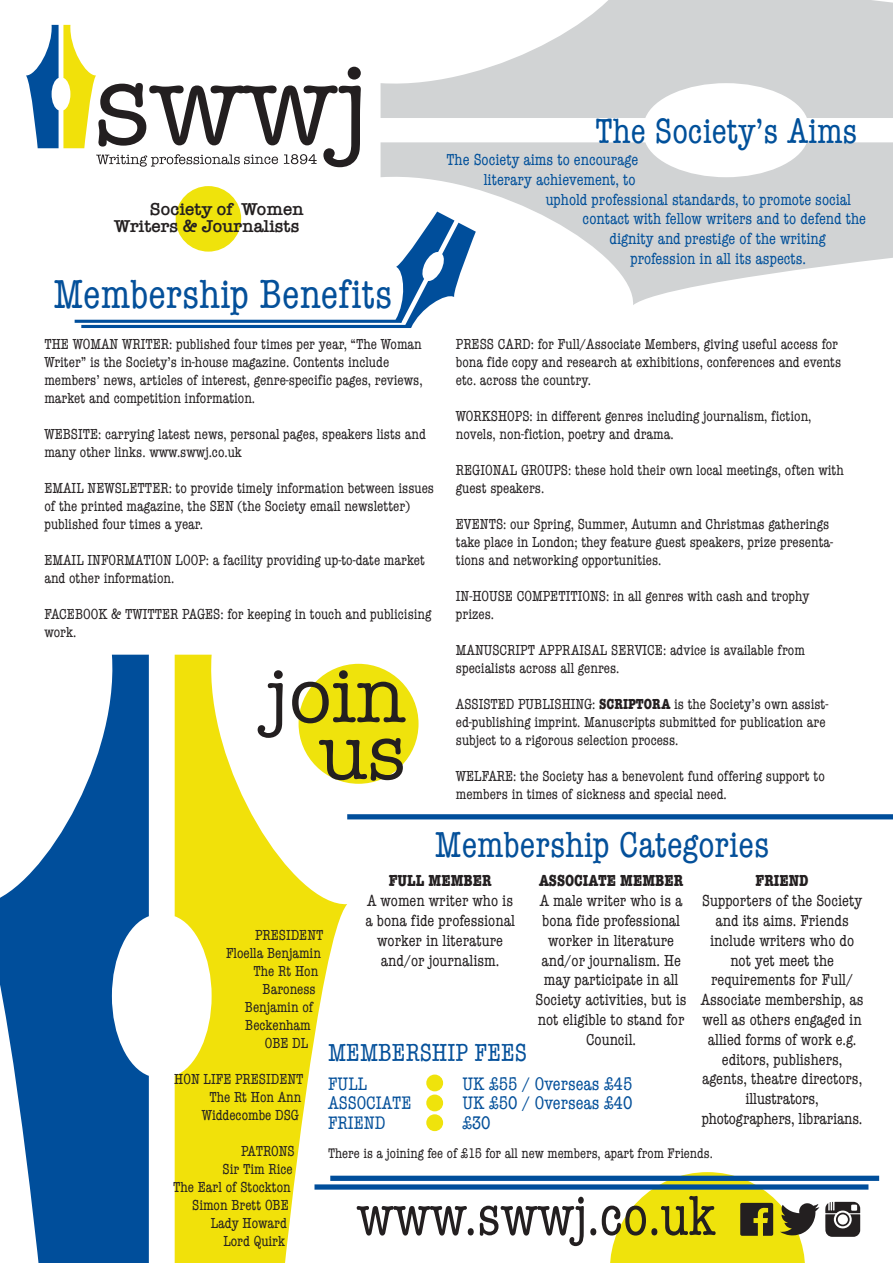
<style>
.page{position:relative;width:893px;height:1263px;background:#fff}
.page>*{position:absolute;margin:0;border:0;box-sizing:border-box;transform-origin:0 0}
.t1{font:78px/56.8px "American Typewriter";color:#231f20;text-align:right}
.t2{font:condensed 58.2px "American Typewriter";color:#231f20}
.t3{font:condensed 42px "American Typewriter";color:#04509a}
.t4{font:condensed 37.5px "American Typewriter";color:#04509a}
.t5{font:condensed 36.3px "American Typewriter";color:#01509a}
.t6{font:condensed 25.5px "American Typewriter";color:#04509a}
.t7{font:condensed 18.75px "American Typewriter";color:#04509a}
.t8{font:600 17.7px/17.2px "American Typewriter";color:#231f20;text-align:right}
.t9{font:condensed 16.5px/19.8px "American Typewriter";color:#231f20;text-align:center}
.t10{font:condensed 16.5px "American Typewriter";color:#01509a}
.t11{font:700 condensed 16.5px "American Typewriter";color:#231f20}
.t12{font:condensed 15px/18px "American Typewriter";color:#231f20}
.t13{font:condensed 14.4px "American Typewriter";color:#231f20}
.s1{font-weight:700}
</style>
<div class="page">
<svg style="left:381px;top:0;width:512px;height:118px;fill:#d1d3d4"></svg>
<svg style="left:381px;top:142px;width:512px;height:163px;fill:#d1d3d4"></svg>
<svg style="left:395px;top:212px;width:81px;height:116px"></svg>
<hr style="left:81px;top:325px;width:330px;height:3px;background:#004e9b">
<hr style="left:75px;top:320px;width:326px;height:3px;background:#004e9b">
<div style="left:426px;top:1074px;width:17px;height:17px;background:#efe30c;border-radius:50%"></div>
<div style="left:426px;top:1094px;width:17px;height:17px;background:#efe30c;border-radius:50%"></div>
<div style="left:426px;top:1114px;width:17px;height:17px;background:#efe30c;border-radius:50%"></div>
<svg style="left:175px;top:655px;width:172px;height:608px;fill:#f1e10a"></svg>
<svg style="left:0;top:655px;width:149px;height:608px;fill:#004e9b"></svg>
<svg style="left:26px;top:25px;width:335px;height:142px"></svg>
<div style="left:176px;top:186px;width:65px;height:66px;background:#efe30c;border-radius:50%"></div>
<div style="left:299px;top:664px;width:120px;height:120px;background:#efe30c;border-radius:50%"></div>
<svg style="left:610px;top:1172px;width:209px;height:91px"></svg>
<svg style="left:825px;top:1202px;width:35px;height:35px"></svg>
<div style="left:347px;top:814px;width:546px;height:5px;background:#004e9b"></div>
<div style="left:314px;top:1184px;width:554px;height:5px;background:#004e9b"></div>
<div style="left:330px;top:1176px;width:549px;height:5px;background:#004e9b"></div>
<p class="t8" style="left:114px;top:200px;width:191px">Society of Women<br>Writers &amp; Journalists</p>
<h3 class="t3" style="left:53px;top:263px;width:341px">Membership Benefits</h3>
<p class="t12" style="left:44px;top:334px;width:380px">THE WOMAN WRITER: published four times per year, “The Woman Writer” is the Society’s in-house magazine. Contents include members’ news, articles of interest, genre-specific pages, reviews, market and competition information.</p>
<p class="t12" style="left:44px;top:424px;width:383px">WEBSITE: carrying latest news, personal pages, speakers lists and many other links. www.swwj.co.uk</p>
<p class="t12" style="left:44px;top:478px;width:391px">EMAIL NEWSLETTER: to provide timely information between issues of the printed magazine, the SEN (the Society email newsletter) published four times a year.</p>
<p class="t12" style="left:44px;top:550px;width:382px">EMAIL INFORMATION LOOP: a facility providing up-to-date market and other information.</p>
<p class="t12" style="left:44px;top:604px;width:388px">FACEBOOK &amp; TWITTER PAGES: for keeping in touch and publicising work.</p>
<h1 class="t1" style="left:266px;top:665px;width:141px">join us</h1>
<h3 class="t5" style="left:595px;top:103px;width:264px">The Society’s Aims</h3>
<p class="t10" style="left:447px;top:147px;width:193px">The Society aims to encourage</p>
<p class="t10" style="left:484px;top:167px;width:153px">literary achievement, to</p>
<p class="t10" style="left:546px;top:187px;width:307px">uphold professional standards, to promote social</p>
<p class="t10" style="left:583px;top:207px;width:285px">contact with fellow writers and to defend the</p>
<p class="t10" style="left:610px;top:226px;width:218px">dignity and prestige of the writing</p>
<p class="t10" style="left:630px;top:246px;width:177px">profession in all its aspects.</p>
<p class="t12" style="left:456px;top:334px;width:387px">PRESS CARD: for Full/Associate Members, giving useful access for bona fide copy and research at exhibitions, conferences and events etc. across the country.</p>
<p class="t12" style="left:456px;top:406px;width:357px">WORKSHOPS: in different genres including journalism, fiction, novels, non-fiction, poetry and drama.</p>
<p class="t12" style="left:456px;top:460px;width:389px">REGIONAL GROUPS: these hold their own local meetings, often with guest speakers.</p>
<p class="t12" style="left:456px;top:514px;width:379px">EVENTS: our Spring, Summer, Autumn and Christmas gatherings take place in London; they feature guest speakers, prize presenta&shy;tions and networking opportunities.</p>
<p class="t12" style="left:456px;top:586px;width:355px">IN-HOUSE COMPETITIONS: in all genres with cash and trophy prizes.</p>
<p class="t12" style="left:456px;top:640px;width:350px">MANUSCRIPT APPRAISAL SERVICE: advice is available from specialists across all genres.</p>
<p class="t12" style="left:456px;top:694px;width:374px">ASSISTED PUBLISHING: <span class="s1">SCRIPTORA</span> is the Society’s own assist&shy;ed-publishing imprint. Manuscripts submitted for publication are subject to a rigorous selection process.</p>
<p class="t12" style="left:456px;top:766px;width:370px">WELFARE: the Society has a benevolent fund offering support to members in times of sickness and special need.</p>
<h3 class="t4" style="left:435px;top:816px;width:336px">Membership Categories</h3>
<p class="t11" style="left:539px;top:868px;width:146px">ASSOCIATE MEMBER</p>
<p class="t9" style="left:536px;top:890px;width:153px">A male writer who is a bona fide professional worker in literature and/or journalism. He may participate in all<br>Society activities, but is not eligible to stand for<br>Council.</p>
<p class="t11" style="left:756px;top:868px;width:55px">FRIEND</p>
<p class="t9" style="left:701px;top:890px;width:164px">Supporters of the Society and its aims. Friends include writers who do not yet meet the requirements for Full/<br>Associate membership, as well as others engaged in allied forms of work e.g. editors, publishers, agents, theatre directors, illustrators, photographers, librarians.</p>
<p class="t13" style="left:328px;top:1142px;width:386px">There is a joining fee of £15 for all new members, apart from Friends.</p>
<p class="t11" style="left:389px;top:868px;width:104px">FULL MEMBER</p>
<p class="t9" style="left:365px;top:890px;width:151px">A women writer who is a bona fide professional worker in literature and/or journalism.</p>
<p class="t12" style="left:255px;top:925px;width:70px">PRESIDENT</p>
<p class="t12" style="left:226px;top:943px;width:96px">Floella Benjamin</p>
<p class="t12" style="left:254px;top:961px;width:66px">The Rt Hon</p>
<p class="t12" style="left:263px;top:979px;width:55px">Baroness</p>
<p class="t12" style="left:245px;top:997px;width:70px">Benjamin of</p>
<p class="t12" style="left:245px;top:1015px;width:67px">Beckenham</p>
<p class="t12" style="left:265px;top:1033px;width:45px">OBE DL</p>
<p class="t12" style="left:174px;top:1069px;width:131px;text-align:right">HON LIFE PRESIDENT<br>The Rt Hon Ann<br>Widdecombe DSG</p>
<p class="t12" style="left:241px;top:1141px;width:55px">PATRONS</p>
<p class="t12" style="left:223px;top:1159px;width:72px">Sir Tim Rice</p>
<p class="t12" style="left:173px;top:1177px;width:119px">The Earl of Stockton</p>
<p class="t12" style="left:192px;top:1195px;width:98px">Simon Brett OBE</p>
<p class="t12" style="left:211px;top:1213px;width:78px">Lady Howard</p>
<p class="t12" style="left:223px;top:1231px;width:63px">Lord Quirk</p>
<h3 class="t6" style="left:328px;top:1034px;width:200px">MEMBERSHIP FEES</h3>
<p class="t7" style="left:328px;top:1069px;width:41px">FULL</p>
<p class="t7" style="left:462px;top:1069px;width:171px">UK £55 / Overseas £45</p>
<p class="t7" style="left:328px;top:1089px;width:85px">ASSOCIATE</p>
<p class="t7" style="left:462px;top:1089px;width:171px">UK £50 / Overseas £40</p>
<p class="t7" style="left:328px;top:1108px;width:59px">FRIEND</p>
<p class="t7" style="left:462px;top:1108px;width:30px">£30</p>
<h2 class="t2" style="left:357px;top:1172px;width:360px">www.swwj.co.uk</h2>
</div>
